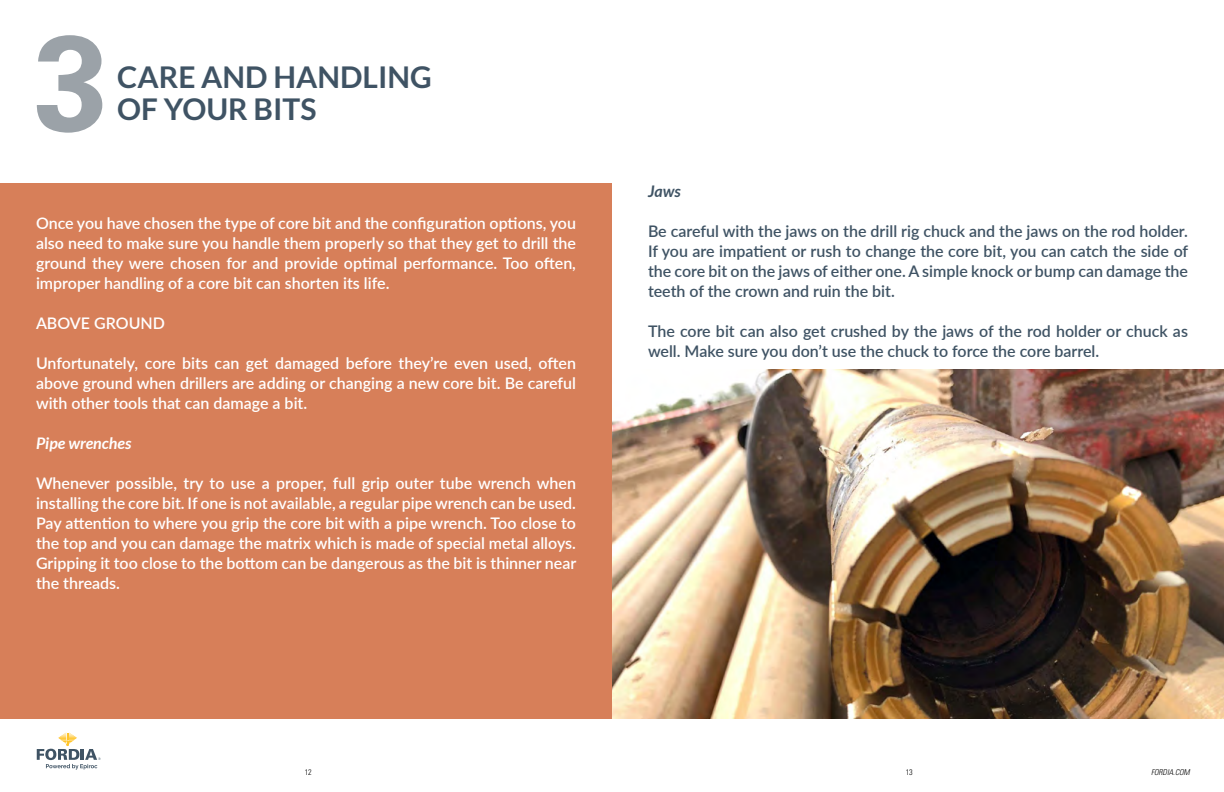
<style>
.page{position:relative;width:1224px;height:792px;background:#fff}
.page>*{position:absolute;margin:0;border:0;box-sizing:border-box;transform-origin:0 0}
.t1{font:700 135px "Univers LT Std";color:#9ba2a8}
.t2{font:700 30px "Lato";color:#3f5364}
.t3{font:600 16px/20px "Lato";color:#fff;text-align:justify}
.t4{font:600 16px/20px "Lato";color:#3f5364;text-align:justify}
.t5{font:italic 700 16px "Lato";color:#fff}
.t6{font:italic 700 16px "Lato";color:#3f5364}
.t7{font:italic 300 condensed 8px "Univers LT Std";color:#000}
.t8{font:300 condensed 8px "Univers LT Std";color:#000}
</style>
<div class="page">
<svg style="left:37px;top:732px;width:64px;height:38px"></svg>
<div style="left:0;top:183px;width:612px;height:536px;background:#d77f59"></div>
<img style="left:612px;top:370px;width:612px;height:348px">
<h1 class="t1" style="left:34px;top:4px;width:77px">3</h1>
<h2 class="t2" style="left:117px;top:60px;width:316px">CARE AND HANDLING</h2>
<h2 class="t2" style="left:117px;top:92px;width:201px">OF YOUR BITS</h2>
<p class="t3" style="left:36px;top:212px;width:541px">Once you have chosen the type of core bit and the configuration options, you also need to make sure you handle them properly so that they get to drill the ground they were chosen for and provide optimal performance. Too often, improper handling of a core bit can shorten its life.</p>
<p class="t3" style="left:36px;top:312px;width:130px">ABOVE GROUND</p>
<p class="t3" style="left:36px;top:352px;width:541px">Unfortunately, core bits can get damaged before they’re even used, often above ground when drillers are adding or changing a new core bit. Be careful with other tools that can damage a bit.</p>
<p class="t5" style="left:36px;top:434px;width:97px">Pipe wrenches</p>
<p class="t3" style="left:36px;top:472px;width:542px">Whenever possible, try to use a proper, full grip outer tube wrench when installing the core bit. If one is not available, a regular pipe wrench can be used.<br>Pay attention to where you grip the core bit with a pipe wrench. Too close to the top and you can damage the matrix which is made of special metal alloys.<br>Gripping it too close to the bottom can be dangerous as the bit is thinner near the threads.</p>
<p class="t6" style="left:648px;top:182px;width:34px">Jaws</p>
<p class="t4" style="left:648px;top:221px;width:542px">Be careful with the jaws on the drill rig chuck and the jaws on the rod holder.<br>If you are impatient or rush to change the core bit, you can catch the side of the core bit on the jaws of either one. A simple knock or bump can damage the teeth of the crown and ruin the bit.</p>
<p class="t4" style="left:648px;top:321px;width:541px">The core bit can also get crushed by the jaws of the rod holder or chuck as well. Make sure you don’t use the chuck to force the core barrel.</p>
<p class="t8" style="left:305px;top:768px;width:9px">12</p>
<p class="t8" style="left:906px;top:768px;width:9px">13</p>
<p class="t7" style="left:1151px;top:768px;width:40px">FORDIA.COM</p>
</div>
